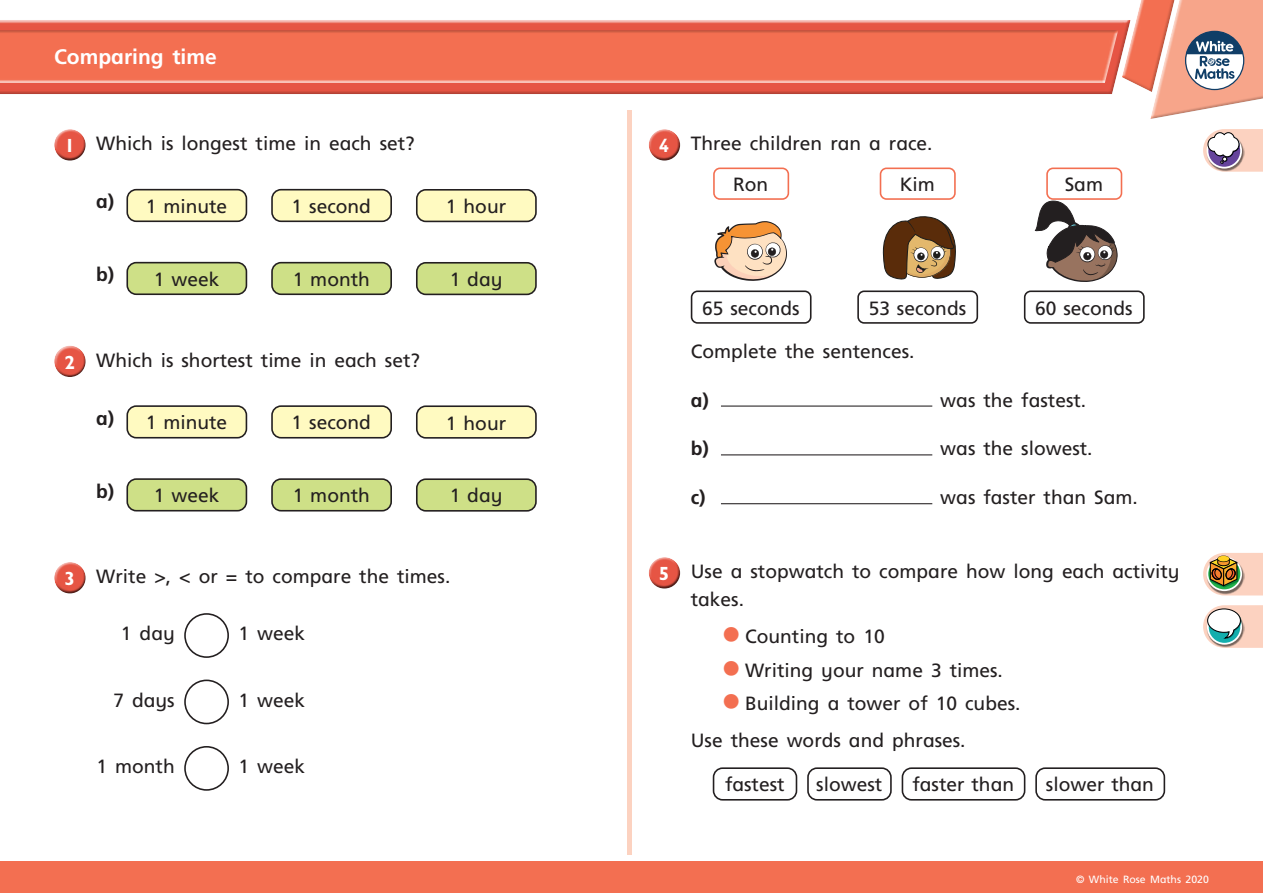
<style>
.page{position:relative;width:1263px;height:893px;background:#fff}
.page>*{position:absolute;margin:0;border:0;box-sizing:border-box;transform-origin:0 0}
.t1{font:700 21px "Frutiger Inf";color:#fff}
.t2{font:19.2px/27.8px "Frutiger Inf";color:#231f20}
.t3{font:700 19.2px "Frutiger Inf";color:#231f20}
.t4{font:10.5px "Frutiger Inf";color:#fff}
.s1{font-family:"Gill Infant";font-weight:700;color:#fff}
.s2{font-size:42px;color:#f36f51}
</style>
<div class="page">
<hr style="left:627px;top:111px;width:4px;height:744px;background:#fcd2c0">
<div style="left:54px;top:128px;width:33px;height:25px;background:#fff;opacity:.75"></div>
<div style="left:54px;top:134px;width:34px;height:29px;background:#231f20;opacity:.75"></div>
<div style="left:127px;top:190px;width:119px;height:31px;background:#fffac1;border-radius:9px"></div>
<div style="left:126px;top:189px;width:121px;height:33px;border:2px solid #231f20;border-radius:9px"></div>
<div style="left:272px;top:190px;width:119px;height:31px;background:#fffac1;border-radius:9px"></div>
<div style="left:271px;top:189px;width:121px;height:33px;border:2px solid #231f20;border-radius:9px"></div>
<div style="left:417px;top:190px;width:119px;height:31px;background:#fffac1;border-radius:9px"></div>
<div style="left:416px;top:189px;width:121px;height:33px;border:2px solid #231f20;border-radius:9px"></div>
<div style="left:127px;top:263px;width:119px;height:31px;background:#cee087;border-radius:9px"></div>
<div style="left:126px;top:262px;width:121px;height:33px;border:2px solid #231f20;border-radius:9px"></div>
<div style="left:272px;top:263px;width:119px;height:31px;background:#cee087;border-radius:9px"></div>
<div style="left:271px;top:262px;width:121px;height:33px;border:2px solid #231f20;border-radius:9px"></div>
<div style="left:417px;top:263px;width:119px;height:31px;background:#cee087;border-radius:9px"></div>
<div style="left:416px;top:262px;width:121px;height:33px;border:2px solid #231f20;border-radius:9px"></div>
<div style="left:54px;top:345px;width:33px;height:25px;background:#fff;opacity:.75"></div>
<div style="left:54px;top:350px;width:34px;height:29px;background:#231f20;opacity:.75"></div>
<div style="left:127px;top:406px;width:119px;height:32px;background:#fffac1;border-radius:9px"></div>
<div style="left:126px;top:405px;width:121px;height:33px;border:2px solid #231f20;border-radius:9px"></div>
<div style="left:272px;top:406px;width:119px;height:32px;background:#fffac1;border-radius:9px"></div>
<div style="left:271px;top:405px;width:121px;height:34px;border:2px solid #231f20;border-radius:9px"></div>
<div style="left:417px;top:406px;width:119px;height:32px;background:#fffac1;border-radius:9px"></div>
<div style="left:416px;top:405px;width:121px;height:34px;border:2px solid #231f20;border-radius:9px"></div>
<div style="left:127px;top:479px;width:119px;height:32px;background:#cee087;border-radius:9px"></div>
<div style="left:126px;top:478px;width:121px;height:33px;border:2px solid #231f20;border-radius:9px"></div>
<div style="left:272px;top:479px;width:119px;height:32px;background:#cee087;border-radius:9px"></div>
<div style="left:271px;top:478px;width:121px;height:33px;border:2px solid #231f20;border-radius:9px"></div>
<div style="left:417px;top:479px;width:119px;height:32px;background:#cee087;border-radius:9px"></div>
<div style="left:416px;top:478px;width:121px;height:34px;border:2px solid #231f20;border-radius:9px"></div>
<div style="left:54px;top:561px;width:33px;height:25px;background:#fff;opacity:.75"></div>
<div style="left:54px;top:567px;width:34px;height:29px;background:#231f20;opacity:.75"></div>
<div style="left:184px;top:613px;width:45px;height:45px;border:2px solid #231f20;border-radius:50%"></div>
<div style="left:184px;top:680px;width:45px;height:44px;border:2px solid #231f20;border-radius:50%"></div>
<div style="left:184px;top:746px;width:45px;height:45px;border:2px solid #231f20;border-radius:50%"></div>
<div style="left:648px;top:128px;width:33px;height:25px;background:#fff;opacity:.75"></div>
<div style="left:648px;top:134px;width:35px;height:29px;background:#231f20;opacity:.75"></div>
<div style="left:691px;top:290px;width:120px;height:34px;border:2px solid #231f20;border-radius:6px"></div>
<div style="left:713px;top:168px;width:76px;height:32px;border:2px solid #f36f51;border-radius:6px"></div>
<svg style="left:714px;top:221px;width:73px;height:60px"></svg>
<div style="left:857px;top:290px;width:121px;height:34px;border:2px solid #231f20;border-radius:6px"></div>
<div style="left:880px;top:168px;width:76px;height:32px;border:2px solid #f36f51;border-radius:6px"></div>
<svg style="left:882px;top:216px;width:74px;height:64px"></svg>
<div style="left:1024px;top:290px;width:121px;height:34px;border:2px solid #231f20;border-radius:6px"></div>
<div style="left:1046px;top:168px;width:76px;height:32px;border:2px solid #f36f51;border-radius:6px"></div>
<svg style="left:1035px;top:200px;width:83px;height:82px"></svg>
<hr style="left:721px;top:406px;width:211px;height:1px;background:#231f20">
<hr style="left:721px;top:454px;width:211px;height:1px;background:#231f20">
<hr style="left:721px;top:503px;width:211px;height:1px;background:#231f20">
<div style="left:648px;top:556px;width:33px;height:25px;background:#fff;opacity:.75"></div>
<div style="left:648px;top:562px;width:35px;height:29px;background:#231f20;opacity:.75"></div>
<div style="left:713px;top:767px;width:84px;height:34px;border:2px solid #231f20;border-radius:9px"></div>
<div style="left:807px;top:767px;width:85px;height:34px;border:2px solid #231f20;border-radius:9px"></div>
<div style="left:902px;top:767px;width:123px;height:34px;border:2px solid #231f20;border-radius:9px"></div>
<div style="left:1035px;top:767px;width:130px;height:34px;border:2px solid #231f20;border-radius:9px"></div>
<div style="left:0;top:20px;width:1131px;height:76px;background:#231f20;opacity:.27"></div>
<div style="left:0;top:29px;width:1119px;height:55px;background:#231f20;opacity:.27"></div>
<svg style="left:1122px;top:0;width:141px;height:119px"></svg>
<div style="left:0;top:862px;width:1263px;height:31px;background:#f36f51"></div>
<svg style="left:1203px;top:605px;width:60px;height:43px"></svg>
<svg style="left:1203px;top:553px;width:60px;height:42px;background:#cdb390"></svg>
<div style="left:1212px;top:568px;width:9px;height:12px;border:1px solid #000001;border-radius:50%"></div>
<svg style="left:1203px;top:129px;width:60px;height:43px"></svg>
<p class="t1" style="left:54px;top:44px;width:164px">Comparing time</p>
<p class="t2" style="left:64px;top:130px;width:352px"><span class="s1">1</span> Which is longest time in each set?</p>
<p class="t2" style="left:96px;top:192px;width:133px"><sup>a)</sup> 1 minute</p>
<p class="t2" style="left:292px;top:192px;width:81px">1 second</p>
<p class="t2" style="left:446px;top:192px;width:62px">1 hour</p>
<p class="t2" style="left:96px;top:265px;width:125px"><sup>b)</sup> 1 week</p>
<p class="t2" style="left:293px;top:265px;width:79px">1 month</p>
<p class="t2" style="left:450px;top:265px;width:54px">1 day</p>
<p class="t2" style="left:64px;top:346px;width:357px"><span class="s1">2</span> Which is shortest time in each set?</p>
<p class="t2" style="left:96px;top:409px;width:133px"><sup>a)</sup> 1 minute</p>
<p class="t2" style="left:292px;top:409px;width:81px">1 second</p>
<p class="t2" style="left:446px;top:409px;width:62px">1 hour</p>
<p class="t2" style="left:96px;top:482px;width:125px"><sup>b)</sup> 1 week</p>
<p class="t2" style="left:293px;top:482px;width:79px">1 month</p>
<p class="t2" style="left:450px;top:482px;width:54px">1 day</p>
<p class="t2" style="left:64px;top:563px;width:387px"><span class="s1">3</span> Write &gt;, &lt; or = to compare the times.</p>
<p class="t2" style="left:121px;top:620px;width:55px">1 day</p>
<p class="t2" style="left:238px;top:620px;width:68px">1 week</p>
<p class="t2" style="left:114px;top:686px;width:63px">7 days</p>
<p class="t2" style="left:238px;top:686px;width:68px">1 week</p>
<p class="t2" style="left:96px;top:752px;width:80px">1 month</p>
<p class="t2" style="left:238px;top:752px;width:68px">1 week</p>
<p class="t2" style="left:659px;top:130px;width:275px"><span class="s1">4</span> Three children ran a race.</p>
<p class="t2" style="left:733px;top:170px;width:37px">Ron</p>
<p class="t2" style="left:900px;top:170px;width:37px">Kim</p>
<p class="t2" style="left:1065px;top:170px;width:40px">Sam</p>
<p class="t2" style="left:702px;top:294px;width:99px">65 seconds</p>
<p class="t2" style="left:869px;top:294px;width:99px">53 seconds</p>
<p class="t2" style="left:1035px;top:294px;width:99px">60 seconds</p>
<p class="t2" style="left:691px;top:337px;width:225px">Complete the sentences.</p>
<p class="t3" style="left:691px;top:389px;width:20px">a)</p>
<p class="t2" style="left:940px;top:386px;width:147px">was the fastest.</p>
<p class="t3" style="left:691px;top:437px;width:20px">b)</p>
<p class="t2" style="left:940px;top:435px;width:154px">was the slowest.</p>
<p class="t3" style="left:691px;top:486px;width:16px">c)</p>
<p class="t2" style="left:940px;top:483px;width:199px">was faster than Sam.</p>
<p class="t2" style="left:691px;top:558px;width:490px;text-indent:-32px"><span class="s1">5</span> Use a stopwatch to compare how long each activity takes.</p>
<p class="t2" style="left:721px;top:622px;width:165px"><span class="s2">•</span> Counting to 10</p>
<p class="t2" style="left:721px;top:656px;width:283px"><span class="s2">•</span> Writing your name 3 times.</p>
<p class="t2" style="left:691px;top:685px;width:331px;line-height:36.8px;text-indent:30px"><span class="s2">•</span> Building a tower of 10 cubes.<br>Use these words and phrases.</p>
<p class="t2" style="left:725px;top:771px;width:61px">fastest</p>
<p class="t2" style="left:816px;top:771px;width:68px">slowest</p>
<p class="t2" style="left:912px;top:771px;width:103px">faster than</p>
<p class="t2" style="left:1046px;top:771px;width:110px">slower than</p>
<p class="t4" style="left:1076px;top:873px;width:134px">© White Rose Maths 2020</p>
</div>
